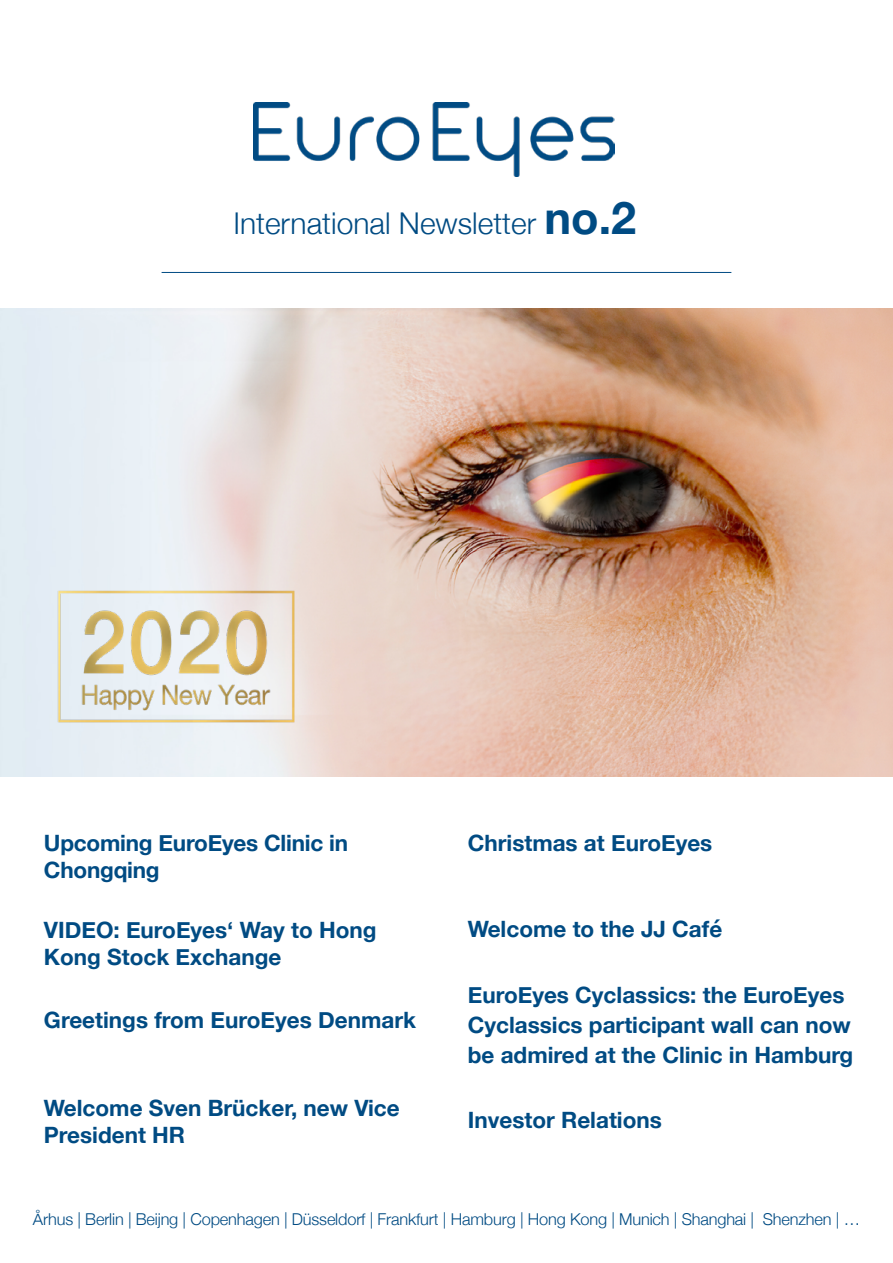
<style>
.page{position:relative;width:893px;height:1263px;background:#fff}
.page>*{position:absolute;margin:0;border:0;box-sizing:border-box;transform-origin:0 0}
.t1{font:300 30px "Helvetica Neue";color:#004b83}
.t2{font:700 22.5px/27px "Helvetica Neue";color:#004b83}
.t3{font:300 16.35px "Helvetica Neue";letter-spacing:-.01em;color:#004b83}
.s1{font-weight:700;font-size:45px}
</style>
<div class="page">
<img style="left:0;top:308px;width:893px;height:468px">
<img style="left:253px;top:103px;width:361px;height:73px">
<hr style="left:162px;top:272px;width:569px;height:1px;background:#004b83">
<img style="left:44px;top:563px;width:270px;height:186px">
<h1 class="t1" style="left:233px;top:199px;width:404px">International Newsletter <span class="s1">no.2</span></h1>
<p class="t2" style="left:44px;top:830px;width:306px">Upcoming EuroEyes Clinic in<br>Chongqing</p>
<p class="t2" style="left:44px;top:917px;width:334px">VIDEO: EuroEyes‘ Way to Hong<br>Kong Stock Exchange</p>
<p class="t2" style="left:44px;top:1007px;width:374px">Greetings from EuroEyes Denmark</p>
<p class="t2" style="left:44px;top:1094px;width:357px">Welcome Sven Brücker, new Vice<br>President HR</p>
<p class="t2" style="left:468px;top:830px;width:246px">Christmas at EuroEyes</p>
<p class="t2" style="left:468px;top:916px;width:256px">Welcome to the JJ Café</p>
<p class="t2" style="left:468px;top:980px;width:387px;line-height:30px">EuroEyes Cyclassics: the EuroEyes<br>Cyclassics participant wall can now be admired at the Clinic in Hamburg</p>
<p class="t2" style="left:468px;top:1107px;width:196px">Investor Relations</p>
<p class="t3" style="left:33px;top:1206px;width:828px">Århus | Berlin | Beijng | Copenhagen | Düsseldorf | Frankfurt | Hamburg | Hong Kong | Munich | Shanghai | Shenzhen | …</p>
</div>
